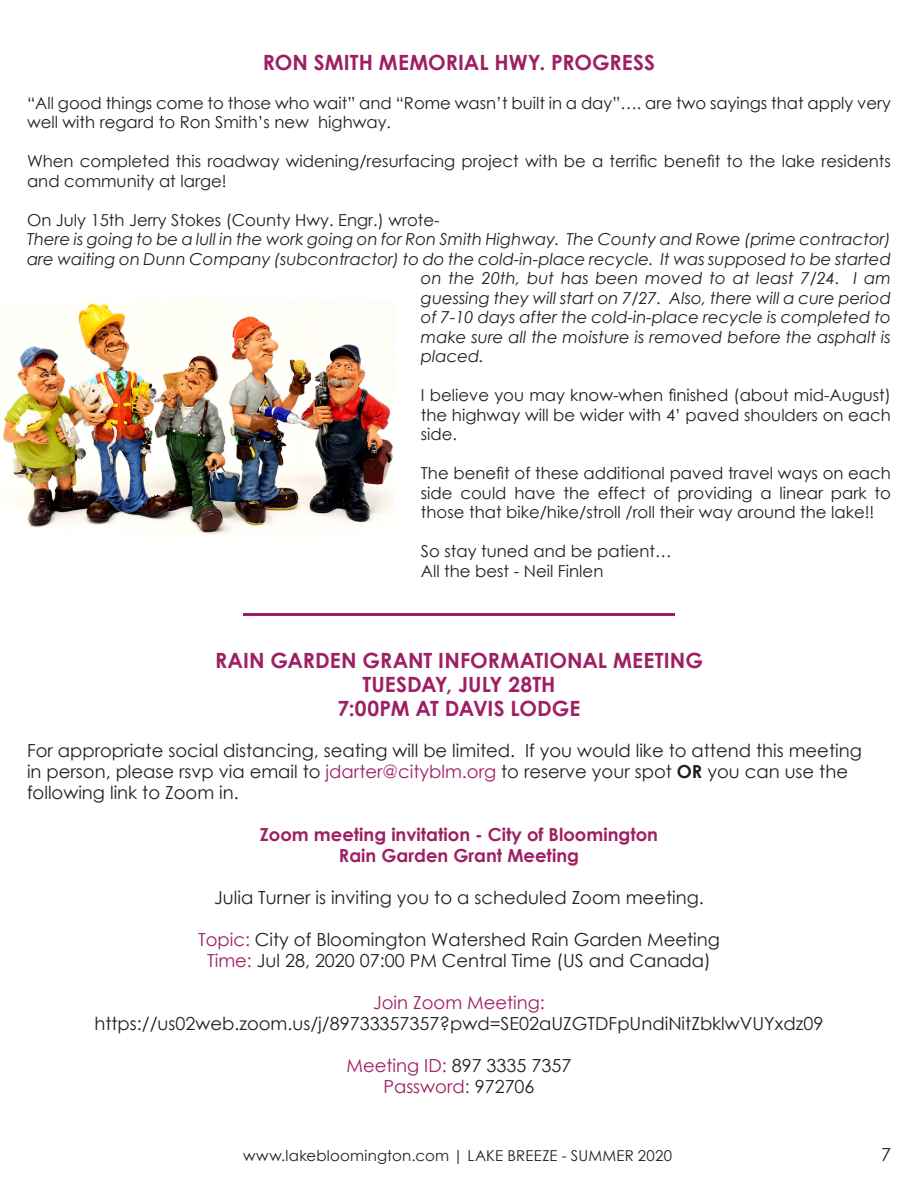
<style>
.page{position:relative;width:918px;height:1188px;background:#fff}
.page>*{position:absolute;margin:0;border:0;box-sizing:border-box;transform-origin:0 0}
.t1{font:700 21px "Century Gothic";color:#9e1f62}
.t2{font:18px/21px "Century Gothic";color:#231f20}
.t3{font:700 18px "Century Gothic";color:#9e1f62}
.t4{font:18px "Century Gothic";color:#9e1f62}
.t5{font:16.5px/19.5px "Century Gothic";color:#231f20}
.t6{font:italic 16.5px "Century Gothic";color:#231f20}
.t7{font:15px "Century Gothic";letter-spacing:.015em;color:#231f20}
.s1{color:#9e1f62}
.s2{font-weight:700}
.s3{color:#231f20}
</style>
<div class="page">
<img style="left:3px;top:300px;width:391px;height:234px">
<hr style="left:243px;top:613px;width:432px;height:3px;background:#9e1f62">
<p class="t1" style="left:263px;top:46px;width:394px">RON SMITH MEMORIAL HWY. PROGRESS</p>
<p class="t5" style="left:27px;top:93px;width:865px">“All good things come to those who wait” and “Rome wasn’t built in a day”…. are two sayings that apply very well with regard to Ron Smith’s new highway.</p>
<p class="t5" style="left:27px;top:151px;width:865px">When completed this roadway widening/resurfacing project with be a terrific benefit to the lake residents and community at large!</p>
<p class="t5" style="left:27px;top:210px;width:414px">On July 15th Jerry Stokes (County Hwy. Engr.) wrote-</p>
<p class="t6" style="left:27px;top:228px;width:866px">There is going to be a lull in the work going on for Ron Smith Highway. The County and Rowe (prime contractor)</p>
<p class="t6" style="left:27px;top:247px;width:866px">are waiting on Dunn Company (subcontractor) to do the cold-in-place recycle. It was supposed to be started</p>
<p class="t6" style="left:421px;top:267px;width:472px">on the 20th, but has been moved to at least 7/24. I am</p>
<p class="t6" style="left:421px;top:286px;width:472px">guessing they will start on 7/27. Also, there will a cure period</p>
<p class="t6" style="left:421px;top:306px;width:472px">of 7-10 days after the cold-in-place recycle is completed to</p>
<p class="t6" style="left:421px;top:325px;width:472px">make sure all the moisture is removed before the asphalt is</p>
<p class="t6" style="left:421px;top:345px;width:65px">placed.</p>
<p class="t5" style="left:421px;top:385px;width:472px;text-align:justify">I believe you may know-when finished (about mid-August) the highway will be wider with 4’ paved shoulders on each side.</p>
<p class="t5" style="left:421px;top:463px;width:472px;text-align:justify">The benefit of these additional paved travel ways on each side could have the effect of providing a linear park to those that bike/hike/stroll /roll their way around the lake!!</p>
<p class="t5" style="left:421px;top:541px;width:252px">So stay tuned and be patient…</p>
<p class="t5" style="left:421px;top:561px;width:184px">All the best - Neil Finlen</p>
<p class="t1" style="left:215px;top:645px;width:489px">RAIN GARDEN GRANT INFORMATIONAL MEETING</p>
<p class="t1" style="left:363px;top:669px;width:194px">TUESDAY, JULY 28TH</p>
<p class="t1" style="left:338px;top:693px;width:244px">7:00PM AT DAVIS LODGE</p>
<p class="t2" style="left:27px;top:739px;width:836px">For appropriate social distancing, seating will be limited. If you would like to attend this meeting in person, please rsvp via email to <span class="s1">jdarter@cityblm.org</span> to reserve your spot <span class="s2">OR</span> you can use the following link to Zoom in.</p>
<p class="t3" style="left:260px;top:820px;width:400px">Zoom meeting invitation - City of Bloomington</p>
<p class="t3" style="left:339px;top:841px;width:242px">Rain Garden Grant Meeting</p>
<p class="t2" style="left:214px;top:886px;width:491px">Julia Turner is inviting you to a scheduled Zoom meeting.</p>
<p class="t2" style="left:198px;top:928px;width:523px"><span class="s1">Topic:</span> City of Bloomington Watershed Rain Garden Meeting</p>
<p class="t2" style="left:207px;top:949px;width:505px"><span class="s1">Time:</span> Jul 28, 2020 07:00 PM Central Time (US and Canada)</p>
<p class="t4" style="left:373px;top:989px;width:173px">Join Zoom Meeting:</p>
<p class="t2" style="left:94px;top:1012px;width:731px">https://us02web.zoom.us/j/89733357357?pwd=SE02aUZGTDFpUndiNitZbklwVUYxdz09</p>
<p class="t2" style="left:347px;top:1054px;width:226px"><span class="s1">Meeting ID:</span> 897 3335 7357</p>
<p class="t4" style="left:383px;top:1073px;width:153px">Password: <span class="s3">972706</span></p>
<p class="t7" style="left:243px;top:1145px;width:431px">www.lakebloomington.com | LAKE BREEZE - SUMMER 2020</p>
<p class="t2" style="left:881px;top:1144px;width:11px">7</p>
</div>
